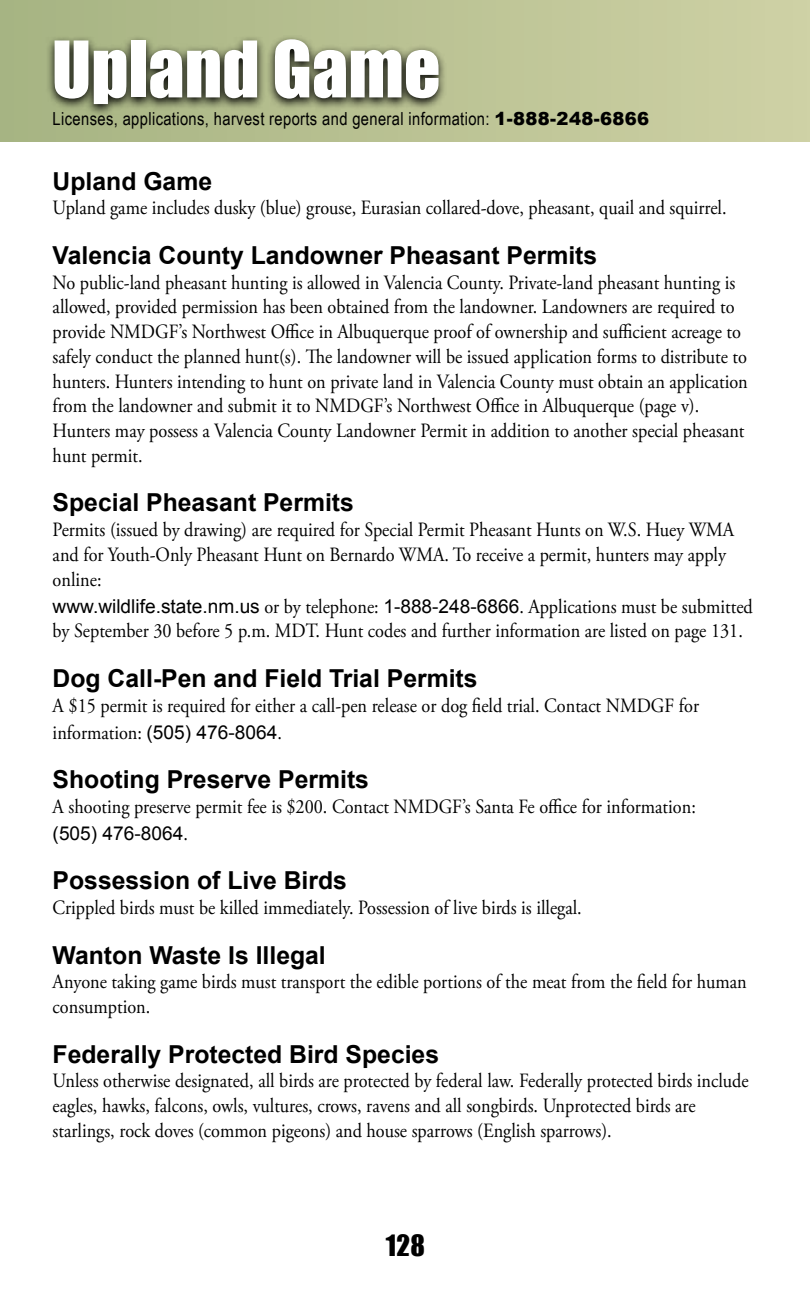
<style>
.page{position:relative;width:810px;height:1296px;background:#fff}
.page>*{position:absolute;margin:0;border:0;box-sizing:border-box;transform-origin:0 0}
.t1{font:72px "Impact";color:#fff}
.t2{font:27px "Impact";color:#000}
.t3{font:700 24.75px "Arial";color:#000}
.t4{font:20.25px/24.8px "Adobe Garamond Pro";color:#000;scale:.9 1}
.t5{font:19.12px "Arial";color:#000}
.t6{font:18px "Arial Narrow";letter-spacing:.02em;color:#000}
.s1{font-family:"Arial";font-weight:900}
.s2{font-family:"Arial";font-size:19.12px}
.s3{font-family:"Adobe Garamond Pro";font-size:20.25px}
</style>
<div class="page">
<div style="left:0;top:0;width:810px;height:142px;background:linear-gradient(to right,#a6b382,#ced1a5)"></div>
<svg style="left:45px;top:35px;width:402px;height:82px;background:#63694e"></svg>
<hr style="left:809px;top:0;width:1px;height:142px;background:#cfd2a6">
<h1 class="t1" style="left:52px;top:13px;width:390px">Upland Game</h1>
<p class="t6" style="left:53px;top:106px;width:598px">Licenses, applications, harvest reports and general information: <span class="s1">1-888-248-6866</span></p>
<p class="t3" style="left:53px;top:165px;width:161px">Upland Game</p>
<p class="t4" style="left:53px;top:196px;width:750px">Upland game includes dusky (blue) grouse, Eurasian collared-dove, pheasant, quail and squirrel.</p>
<p class="t3" style="left:53px;top:239px;width:546px">Valencia County Landowner Pheasant Permits</p>
<p class="t4" style="left:53px;top:271px;width:774px">No public-land pheasant hunting is allowed in Valencia County. Private-land pheasant hunting is allowed, provided permission has been obtained from the landowner. Landowners are required to provide NMDGF’s Northwest Office in Albuquerque proof of ownership and sufficient acreage to safely conduct the planned hunt(s). The landowner will be issued application forms to distribute to hunters. Hunters intending to hunt on private land in Valencia County must obtain an application from the landowner and submit it to NMDGF’s Northwest Office in Albuquerque (page v).<br>Hunters may possess a Valencia County Landowner Permit in addition to another special pheasant hunt permit.</p>
<p class="t3" style="left:53px;top:486px;width:303px">Special Pheasant Permits</p>
<p class="t4" style="left:53px;top:518px;width:759px">Permits (issued by drawing) are required for Special Permit Pheasant Hunts on W.S. Huey WMA and for Youth-Only Pheasant Hunt on Bernardo WMA. To receive a permit, hunters may apply online:</p>
<p class="t4" style="left:53px;top:595px;width:779px"><span class="s2">www.wildlife. state. nm. us</span> or by telephone: <span class="s2">1-888-248-6866</span>. Applications must be submitted by September 30 before 5 p.m. MDT. Hunt codes and further information are listed on page 131.</p>
<p class="t3" style="left:53px;top:662px;width:426px">Dog Call-Pen and Field Trial Permits</p>
<p class="t4" style="left:53px;top:693px;width:720px;line-height:27px">A $15 permit is required for either a call-pen release or dog field trial. Contact NMDGF for information: <span class="s2">(505) 476-8064</span>.</p>
<p class="t3" style="left:53px;top:763px;width:318px">Shooting Preserve Permits</p>
<p class="t4" style="left:53px;top:795px;width:716px">A shooting preserve permit fee is $200. Contact NMDGF’s Santa Fe office for information:</p>
<p class="t5" style="left:53px;top:821px;width:137px">(505) 476-8064<span class="s3">.</span></p>
<p class="t3" style="left:53px;top:864px;width:296px">Possession of Live Birds</p>
<p class="t4" style="left:53px;top:896px;width:589px">Crippled birds must be killed immediately. Possession of live birds is illegal.</p>
<p class="t3" style="left:53px;top:939px;width:275px">Wanton Waste Is Illegal</p>
<p class="t4" style="left:53px;top:970px;width:773px">Anyone taking game birds must transport the edible portions of the meat from the field for human consumption.</p>
<p class="t3" style="left:53px;top:1038px;width:388px">Federally Protected Bird Species</p>
<p class="t4" style="left:53px;top:1069px;width:775px">Unless otherwise designated, all birds are protected by federal law. Federally protected birds include eagles, hawks, falcons, owls, vultures, crows, ravens and all songbirds. Unprotected birds are starlings, rock doves (common pigeons) and house sparrows (English sparrows).</p>
<h2 class="t2" style="left:386px;top:1224px;width:40px">128</h2>
</div>
